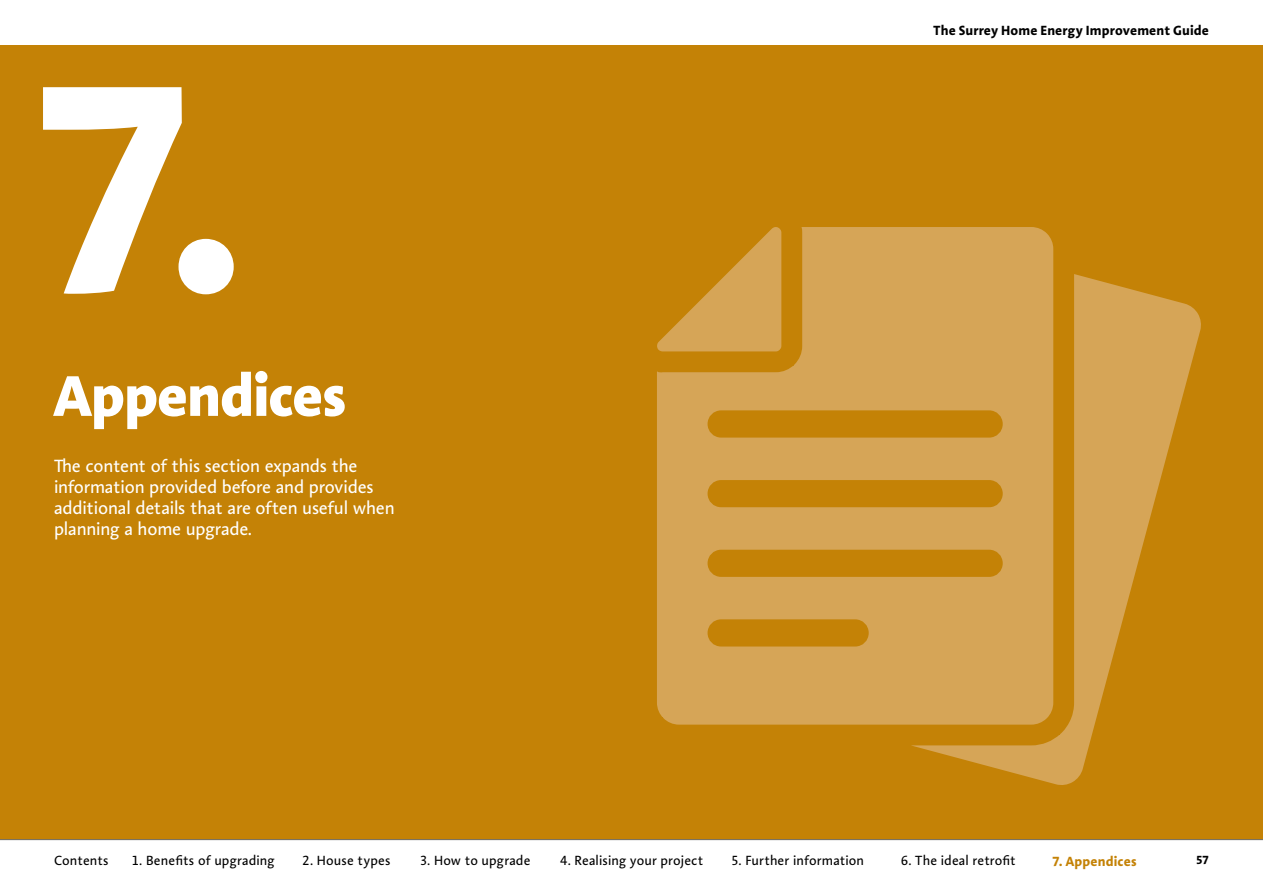
<style>
.page{position:relative;width:1263px;height:893px;background:#fff}
.page>*{position:absolute;margin:0;border:0;box-sizing:border-box;transform-origin:0 0}
.H2w{font:700 299.85px "Aroma No 2 LT Pro";color:#fff}
.H2w-2{font:800 58.2px "Aroma No 2 LT Pro";letter-spacing:-.015em;color:#fff}
.Body{font:18px/21px "Aroma No 2 LT Pro";letter-spacing:-.01em;color:#fff}
.t1{font:13.5px "Aroma No 2 LT Pro";letter-spacing:.01em;color:#000}
.t2{font:700 13.5px "Aroma No 2 LT Pro";letter-spacing:.015em;color:#000}
.t3{font:700 13.5px "Aroma No 2 LT Pro";letter-spacing:.01em;color:#c48206}
.t4{font:700 12px "Aroma No 2 LT Pro";color:#000}
</style>
<div class="page">
<div style="left:0;top:45px;width:1263px;height:794px;background:#c48206"></div>
<svg style="left:657px;top:227px;width:397px;height:498px"></svg>
<svg style="left:819px;top:258px;width:382px;height:527px"></svg>
<hr style="left:0;top:839px;width:1263px;height:1px;background:#70706f">
<h2 class="H2w" style="left:35px;top:-12px;width:216px">7.</h2>
<h2 class="H2w-2" style="left:54px;top:357px;width:294px">Appendices</h2>
<p class="Body" style="left:54px;top:455px;width:342px">The content of this section expands the information provided before and provides additional details that are often useful when planning a home upgrade.</p>
<p class="t2" style="left:934px;top:21px;width:277px">The Surrey Home Energy Improvement Guide</p>
<p class="t1" style="left:54px;top:852px;width:56px">Contents</p>
<p class="t1" style="left:132px;top:852px;width:144px">1. Benefits of upgrading</p>
<p class="t1" style="left:303px;top:852px;width:89px">2. House types</p>
<p class="t1" style="left:420px;top:852px;width:112px">3. How to upgrade</p>
<p class="t1" style="left:561px;top:852px;width:144px">4. Realising your project</p>
<p class="t1" style="left:731px;top:852px;width:134px">5. Further information</p>
<p class="t1" style="left:901px;top:852px;width:116px">6. The ideal retrofit</p>
<p class="t3" style="left:1052px;top:852px;width:86px">7. Appendices</p>
<p class="t4" style="left:1196px;top:852px;width:14px">57</p>
</div>
